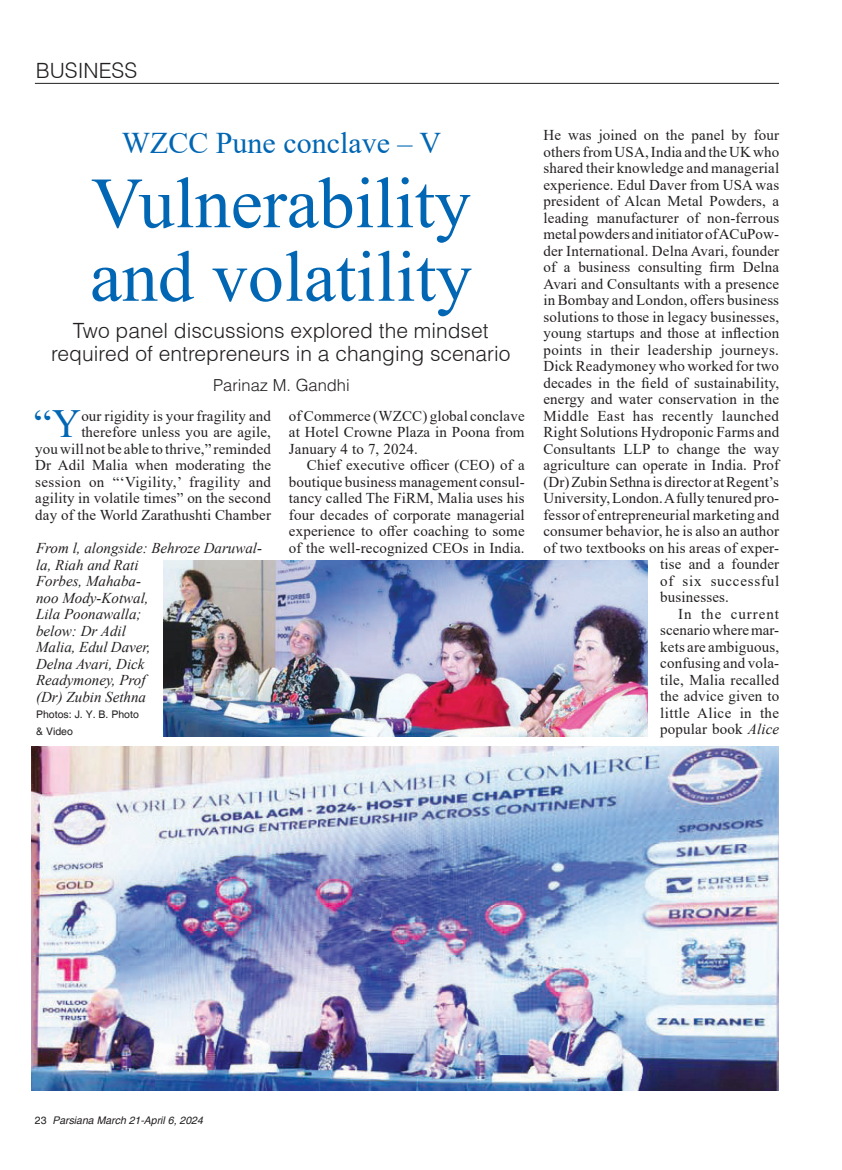
<style>
.page{position:relative;width:842px;height:1170px;background:#fff}
.page>*{position:absolute;margin:0;border:0;box-sizing:border-box;transform-origin:0 0}
.noindent{font:72px "Times New Roman";color:#0166b3}
.noindent-2{font:39.9px "Times New Roman";color:#0166b3}
.noindent-3{font:30px "Times New Roman";color:#0166b3}
.subhead{font:300 21px "Helvetica";color:#231f20}
.Genhead{font:300 21px "Helvetica";color:#231f20}
.author{font:300 16.5px "Helvetica";color:#231f20}
.Body_text{font:15px/16.5px "Times New Roman";letter-spacing:.01em;color:#231f20;text-align:justify}
.noindent-4{font:15px/16.5px "Times New Roman";letter-spacing:.01em;color:#231f20;text-align:right}
.noindent-5{font:italic 15px/16.5px "Times New Roman";color:#231f20}
.Body_text-2{font:15px "Times New Roman";letter-spacing:.03em;color:#231f20}
.Body_text-3{font:15px "Times New Roman";letter-spacing:.05em;color:#231f20}
.Body_text-4{font:italic 10.5px "Helvetica";color:#231f20}
.noindent-6{font:10.5px/16.5px "Helvetica";color:#231f20}
.s1{font-style:italic}
.s2{font-style:normal}
</style>
<div class="page">
<hr style="left:35px;top:83px;width:744px;height:1px;background:#231f20">
<img style="left:163px;top:560px;width:484px;height:176px">
<img style="left:31px;top:746px;width:747px;height:343px">
<p class="Genhead" style="left:36px;top:58px;width:103px">BUSINESS</p>
<p class="noindent-3" style="left:122px;top:121px;width:321px">WZCC Pune conclave – V</p>
<p class="noindent" style="left:91px;top:152px;width:381px">Vulnerability</p>
<p class="noindent" style="left:90px;top:226px;width:384px">and volatility</p>
<p class="subhead" style="left:73px;top:318px;width:417px">Two panel discussions explored the mindset</p>
<p class="subhead" style="left:51px;top:340px;width:461px">required of entrepreneurs in a changing scenario</p>
<p class="author" style="left:213px;top:374px;width:138px">Parinaz M. Gandhi</p>
<p class="noindent-2" style="left:34px;top:395px;width:48px">“Y</p>
<p class="noindent-4" style="left:35px;top:407px;width:237px">our rigidity is your fragility and therefore unless you are agile,<br>you will not be able to thrive,” reminded Dr Adil Malia when moderating the session on “‘Vigility,’ fragility and agility in volatile times” on the second day of the World Zarathushti Chamber</p>
<p class="noindent-4" style="left:289px;top:407px;width:237px;text-align:justify">of Commerce (WZCC) global conclave at Hotel Crowne Plaza in Poona from January 4 to 7, 2024.</p>
<p class="Body_text" style="left:289px;top:456px;width:237px;text-indent:18px">Chief executive officer (CEO) of a boutique business management consul&shy;tancy called The FiRM, Malia uses his four decades of corporate managerial experience to offer coaching to some of the well-recognized CEOs in India.</p>
<p class="noindent-5" style="left:36px;top:539px;width:227px">From l, alongside: Behroze Daruwal&shy;la, Riah and Rati<br>Forbes, Mahaba-<br>noo Mody-Kotwal,<br>Lila Poonawalla;<br>below: Dr Adil<br>Malia, Edul Daver,<br>Delna Avari, Dick<br>Readymoney, Prof<br>(Dr) Zubin Sethna</p>
<p class="noindent-6" style="left:36px;top:706px;width:104px">Photos: J. Y. B. Photo &amp; Video</p>
<p class="Body_text" style="left:543px;top:126px;width:237px">He was joined on the panel by four</p>
<p class="Body_text" style="left:543px;top:143px;width:237px">others from USA, India and the UK who</p>
<p class="Body_text" style="left:543px;top:159px;width:237px">shared their knowledge and managerial</p>
<p class="Body_text" style="left:543px;top:176px;width:237px">experience. Edul Daver from USA was</p>
<p class="Body_text" style="left:543px;top:192px;width:237px">president of Alcan Metal Powders, a</p>
<p class="Body_text" style="left:543px;top:209px;width:237px">leading manufacturer of non-ferrous</p>
<p class="Body_text" style="left:543px;top:225px;width:237px">metal powders and initiator of ACuPow-</p>
<p class="Body_text" style="left:543px;top:242px;width:237px">der International. Delna Avari, founder</p>
<p class="Body_text" style="left:543px;top:258px;width:237px">of a business consulting firm Delna</p>
<p class="Body_text" style="left:543px;top:275px;width:237px">Avari and Consultants with a presence</p>
<p class="Body_text" style="left:543px;top:291px;width:237px">in Bombay and London, offers business</p>
<p class="Body_text" style="left:543px;top:308px;width:237px">solutions to those in legacy businesses,</p>
<p class="Body_text" style="left:543px;top:324px;width:237px">young startups and those at inflection</p>
<p class="Body_text" style="left:543px;top:341px;width:237px">points in their leadership journeys.</p>
<p class="Body_text" style="left:543px;top:357px;width:237px">Dick Readymoney who worked for two</p>
<p class="Body_text" style="left:543px;top:374px;width:237px">decades in the field of sustainability,</p>
<p class="Body_text" style="left:543px;top:390px;width:237px">energy and water conservation in the</p>
<p class="Body_text-2" style="left:543px;top:405px;width:237px">Middle East has recently launched</p>
<p class="Body_text" style="left:543px;top:423px;width:237px">Right Solutions Hydroponic Farms and</p>
<p class="Body_text" style="left:543px;top:440px;width:237px">Consultants LLP to change the way</p>
<p class="Body_text" style="left:543px;top:456px;width:237px">agriculture can operate in India. Prof</p>
<p class="Body_text" style="left:543px;top:473px;width:237px">(Dr) Zubin Sethna is director at Regent’s</p>
<p class="Body_text" style="left:543px;top:489px;width:237px">University, London. A fully tenured pro-</p>
<p class="Body_text" style="left:543px;top:506px;width:237px">fessor of entrepreneurial marketing and</p>
<p class="Body_text" style="left:543px;top:522px;width:237px">consumer behavior, he is also an author</p>
<p class="Body_text" style="left:543px;top:539px;width:237px">of two textbooks on his areas of exper-</p>
<p class="Body_text" style="left:660px;top:555px;width:120px">tise and a founder</p>
<p class="Body_text-3" style="left:660px;top:570px;width:120px">of six successful</p>
<p class="Body_text" style="left:660px;top:588px;width:70px">businesses.</p>
<p class="Body_text" style="left:660px;top:605px;width:120px;text-indent:18px">In the current scenario where mar&shy;kets are ambiguous, confusing and vola&shy;tile, Malia recalled the advice given to little Alice in the popular book <span class="s1">Alice</span></p>
<p class="Body_text-4" style="left:35px;top:1114px;width:170px"><span class="s2">23</span> Parsiana March 21-April 6, 2024</p>
</div>
